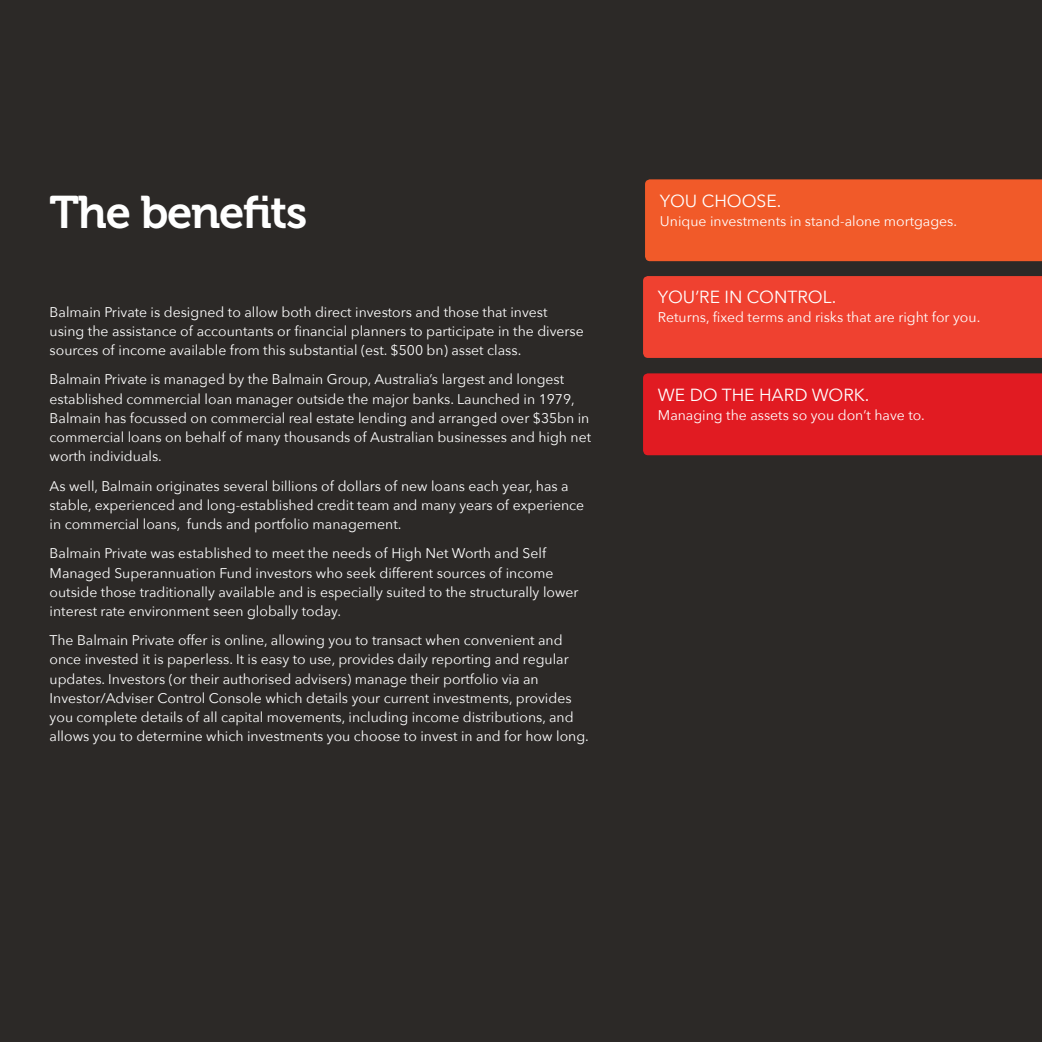
<style>
.page{position:relative;width:1042px;height:1042px;background:#2c2927}
.page>*{position:absolute;margin:0;border:0;box-sizing:border-box;transform-origin:0 0}
.t1{font:45.5px "Museo 700";letter-spacing:-.03em;color:#fff}
.t2{font:17.5px "Avenir Next";color:#fff}
.t3{font:14px/19.2px "Avenir Next";color:#fff}
</style>
<div class="page">
<div style="left:645px;top:179px;width:397px;height:82px;background:#f15a29"></div>
<div style="left:643px;top:276px;width:399px;height:82px;background:#ef4130"></div>
<div style="left:643px;top:373px;width:399px;height:82px;background:#e11b22"></div>
<h1 class="t1" style="left:50px;top:187px;width:259px">The benefits</h1>
<p class="t2" style="left:660px;top:186px;width:123px">YOU CHOOSE.</p>
<p class="t3" style="left:660px;top:211px;width:299px">Unique investments in stand-alone mortgages.</p>
<p class="t3" style="left:50px;top:302px;width:536px">Balmain Private is designed to allow both direct investors and those that invest using the assistance of accountants or financial planners to participate in the diverse sources of income available from this substantial (est. $500 bn) asset class.</p>
<p class="t3" style="left:50px;top:369px;width:543px">Balmain Private is managed by the Balmain Group, Australia’s largest and longest established commercial loan manager outside the major banks. Launched in 1979, Balmain has focussed on commercial real estate lending and arranged over $35bn in commercial loans on behalf of many thousands of Australian businesses and high net worth individuals.</p>
<p class="t3" style="left:50px;top:475px;width:536px">As well, Balmain originates several billions of dollars of new loans each year, has a stable, experienced and long-established credit team and many years of experience in commercial loans, funds and portfolio management.</p>
<p class="t3" style="left:50px;top:543px;width:530px">Balmain Private was established to meet the needs of High Net Worth and Self Managed Superannuation Fund investors who seek different sources of income outside those traditionally available and is especially suited to the structurally lower interest rate environment seen globally today.</p>
<p class="t3" style="left:50px;top:630px;width:541px">The Balmain Private offer is online, allowing you to transact when convenient and once invested it is paperless. It is easy to use, provides daily reporting and regular updates. Investors (or their authorised advisers) manage their portfolio via an Investor/Adviser Control Console which details your current investments, provides you complete details of all capital movements, including income distributions, and allows you to determine which investments you choose to invest in and for how long.</p>
<p class="t2" style="left:658px;top:282px;width:180px">YOU’RE IN CONTROL.</p>
<p class="t3" style="left:658px;top:307px;width:324px">Returns, fixed terms and risks that are right for you.</p>
<p class="t2" style="left:658px;top:380px;width:213px">WE DO THE HARD WORK.</p>
<p class="t3" style="left:658px;top:405px;width:268px">Managing the assets so you don’t have to.</p>
</div>
